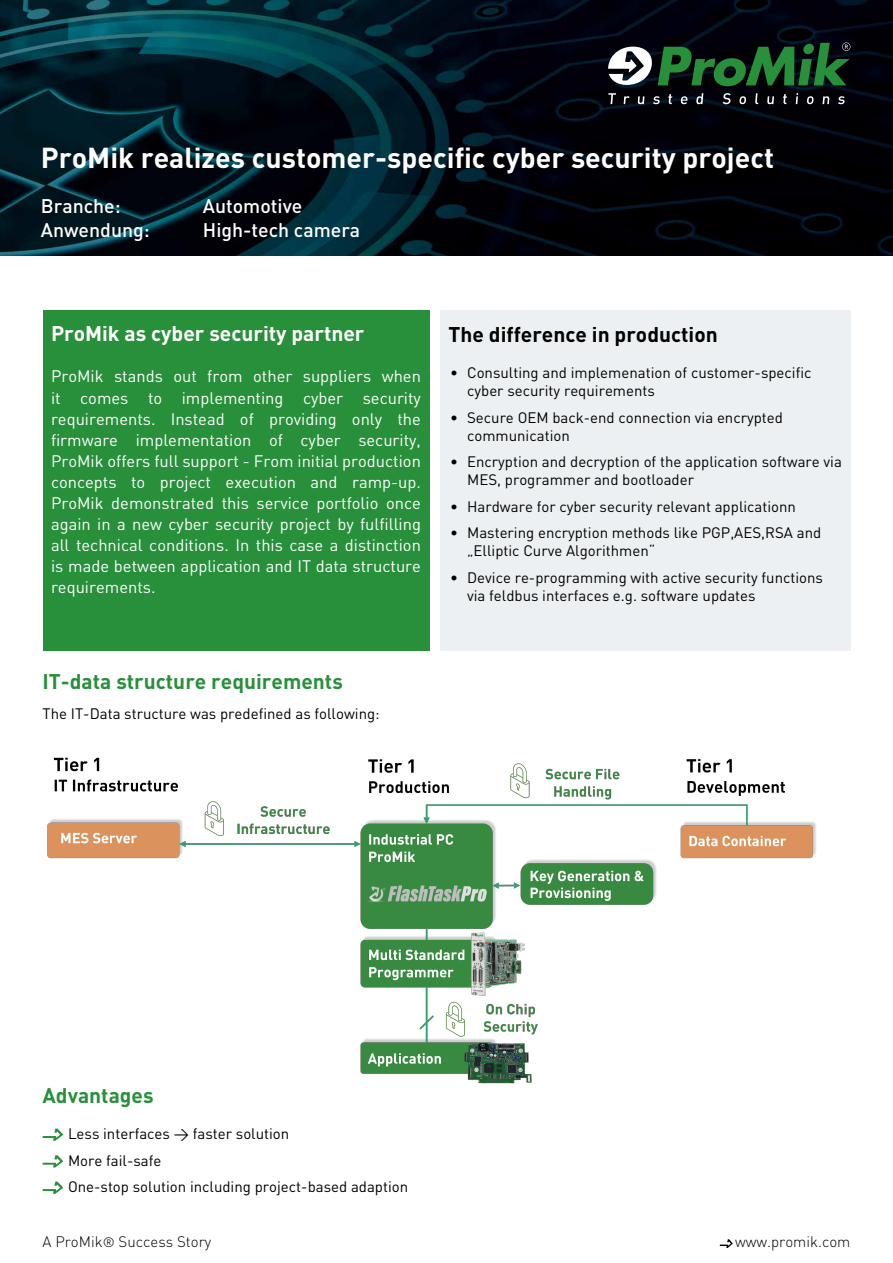
<style>
.page{position:relative;width:893px;height:1263px;background:#fff}
.page>*{position:absolute;margin:0;border:0;box-sizing:border-box;transform-origin:0 0}
.t1{font:700 28.5px "DIN";color:#fff}
.t2{font:700 21px "DIN";color:#28903b}
.t3{font:700 21px "DIN";color:#fff}
.t4{font:700 21px "DIN";color:#000}
.t5{font:500 19.5px "DIN";color:#fff}
.t6{font:16.5px/21px "DIN";color:#fff;text-align:justify}
.t7{font:15px/18px "DIN";color:#000}
.t8{font:300 15px "DIN";color:#000}
.s1{font-size:13.5px}
</style>
<div class="page">
<img style="left:0;top:0;width:893px;height:255px">
<div style="left:440px;top:310px;width:410px;height:341px;background:#edf0f2"></div>
<div style="left:43px;top:310px;width:386px;height:341px;background:#28903b"></div>
<svg style="left:608px;top:93px;width:8px;height:11px"></svg>
<svg style="left:624px;top:96px;width:6px;height:8px"></svg>
<svg style="left:638px;top:96px;width:6px;height:8px"></svg>
<svg style="left:653px;top:96px;width:7px;height:8px"></svg>
<svg style="left:668px;top:94px;width:4px;height:10px"></svg>
<svg style="left:681px;top:96px;width:7px;height:8px"></svg>
<svg style="left:696px;top:93px;width:7px;height:11px"></svg>
<svg style="left:723px;top:93px;width:8px;height:11px"></svg>
<svg style="left:739px;top:96px;width:7px;height:8px"></svg>
<svg style="left:755px;top:93px;width:3px;height:11px"></svg>
<svg style="left:767px;top:96px;width:7px;height:8px"></svg>
<svg style="left:783px;top:94px;width:4px;height:10px"></svg>
<svg style="left:796px;top:93px;width:2px;height:11px"></svg>
<svg style="left:807px;top:96px;width:7px;height:8px"></svg>
<svg style="left:823px;top:96px;width:6px;height:8px"></svg>
<svg style="left:838px;top:96px;width:7px;height:8px"></svg>
<svg style="left:608px;top:43px;width:242px;height:43px;background:#275035"></svg>
<svg style="left:43px;top:1128px;width:20px;height:13px"></svg>
<svg style="left:43px;top:1155px;width:20px;height:12px"></svg>
<svg style="left:43px;top:1181px;width:20px;height:13px"></svg>
<img style="left:47px;top:757px;width:769px;height:327px">
<svg style="left:720px;top:1239px;width:13px;height:9px"></svg>
<h1 class="t1" style="left:41px;top:139px;width:735px">ProMik realizes customer-specific cyber security project</h1>
<h3 class="t5" style="left:41px;top:194px;width:81px">Branche:</h3>
<h3 class="t5" style="left:203px;top:194px;width:101px">Automotive</h3>
<h3 class="t5" style="left:41px;top:217px;width:110px">Anwendung:</h3>
<h3 class="t5" style="left:203px;top:217px;width:159px">High-tech camera</h3>
<h2 class="t3" style="left:51px;top:319px;width:315px">ProMik as cyber security partner</h2>
<p class="t6" style="left:51px;top:366px;width:371px">ProMik stands out from other suppliers when it comes to implementing cyber security requirements. Instead of providing only the firmware implementation of cyber security, ProMik offers full support - From initial production concepts to project execution and ramp-up.<br>ProMik demonstrated this service portfolio once again in a new cyber security project by fulfilling all technical conditions. In this case a distinction is made between application and IT data structure requirements.</p>
<h2 class="t2" style="left:43px;top:667px;width:302px">IT-data structure requirements</h2>
<p class="t7" style="left:43px;top:704px;width:339px">The IT-Data structure was predefined as following:</p>
<h2 class="t4" style="left:449px;top:321px;width:271px">The difference in production</h2>
<p class="t7" style="left:467px;top:363px;width:346px;text-indent:-17px">• Consulting and implemenation of customer-specific cyber security requirements</p>
<p class="t7" style="left:467px;top:408px;width:317px;text-indent:-17px">• Secure OEM back-end connection via encrypted communication</p>
<p class="t7" style="left:467px;top:452px;width:376px;text-indent:-17px">• Encryption and decryption of the application software via<br>MES, programmer and bootloader</p>
<p class="t7" style="left:450px;top:497px;width:347px">• Hardware for cyber security relevant applicationn</p>
<p class="t7" style="left:467px;top:523px;width:356px;text-indent:-17px">• Mastering encryption methods like PGP,AES,RSA and „Elliptic Curve Algorithmen“</p>
<p class="t7" style="left:467px;top:568px;width:357px;text-indent:-17px">• Device re-programming with active security functions via feldbus interfaces e.g. software updates</p>
<h2 class="t2" style="left:43px;top:1082px;width:113px">Advantages</h2>
<p class="t7" style="left:68px;top:1120px;width:342px;line-height:26.5px">Less interfaces &gt; faster solution<br>More fail-safe<br>One-stop solution including project-based adaption</p>
<p class="t8" style="left:43px;top:1233px;width:170px">A ProMik<span class="s1">®</span> Success Story</p>
<p class="t8" style="left:735px;top:1233px;width:117px">www.promik.com</p>
</div>
